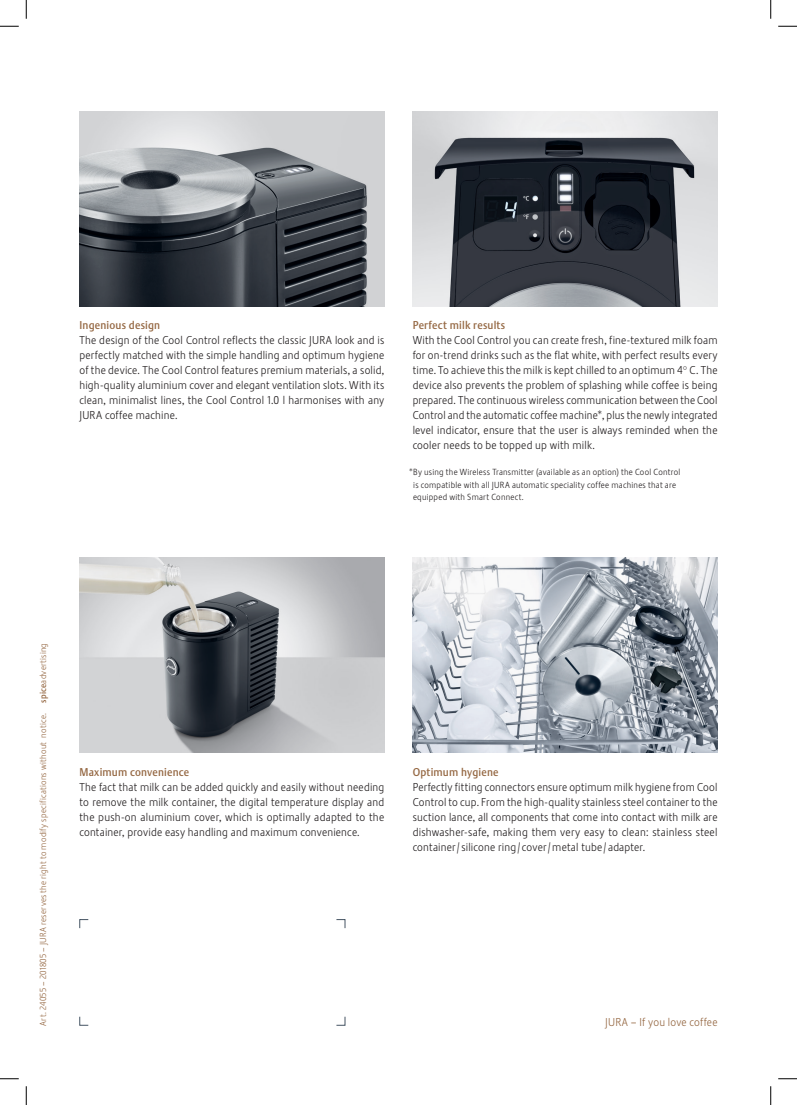
<style>
.page{position:relative;width:797px;height:1105px;background:#fff}
.page>*{position:absolute;margin:0;border:0;box-sizing:border-box;transform-origin:0 0}
.t1{font:11.25px/15px "Stalemate Pro 2 J Light";letter-spacing:.02em;color:#231f20;text-align:justify}
.t2{font:11.25px "Stalemate Pro 2 J Medium";letter-spacing:.015em;color:#956843}
.t3{font:11.25px "Stalemate Pro 2 J Light";letter-spacing:.02em;color:#956843}
.t4{font:8.75px/12.5px "Stalemate Pro 2 J Light";letter-spacing:.025em;color:#231f20}
.t5{font:8.75px "Stalemate Pro 2 J Light";letter-spacing:.03em;color:#956843}
.s1{font-family:"Stalemate Pro 2 J Medium"}
</style>
<div class="page">
<svg style="left:79px;top:919px;width:266px;height:107px"></svg>
<img style="left:412px;top:111px;width:305px;height:195px">
<img style="left:412px;top:558px;width:305px;height:195px">
<img style="left:79px;top:111px;width:305px;height:195px">
<img style="left:79px;top:558px;width:305px;height:195px">
<svg style="left:0;top:25px;width:19px;height:2px"></svg>
<svg style="left:778px;top:25px;width:19px;height:2px"></svg>
<svg style="left:0;top:1078px;width:19px;height:1px"></svg>
<svg style="left:778px;top:1078px;width:19px;height:1px"></svg>
<svg style="left:25px;top:0;width:2px;height:19px"></svg>
<svg style="left:25px;top:1086px;width:2px;height:19px"></svg>
<svg style="left:770px;top:0;width:1px;height:19px"></svg>
<svg style="left:770px;top:1086px;width:1px;height:19px"></svg>
<p class="t2" style="left:79px;top:318px;width:82px">Ingenious design</p>
<p class="t1" style="left:79px;top:332px;width:306px">The design of the Cool Control reflects the classic JURA look and is perfectly matched with the simple handling and optimum hygiene of the device. The Cool Control features premium materials, a solid, high-quality aluminium cover and elegant ventilation slots. With its clean, minimalist lines, the Cool Control 1.0 l harmonises with any JURA coffee machine.</p>
<p class="t2" style="left:412px;top:318px;width:94px">Perfect milk results</p>
<p class="t1" style="left:412px;top:332px;width:306px">With the Cool Control you can create fresh, fine-textured milk foam for on-trend drinks such as the flat white, with perfect results every time. To achieve this the milk is kept chilled to an optimum 4° C. The device also prevents the problem of splashing while coffee is being prepared. The continuous wireless communication between the Cool Control and the automatic coffee machine*, plus the newly integrated level indicator, ensure that the user is always reminded when the cooler needs to be topped up with milk.</p>
<p class="t4" style="left:413px;top:466px;width:269px;text-indent:-4px">*By using the Wireless Transmitter (available as an option) the Cool Control is compatible with all JURA automatic speciality coffee machines that are equipped with Smart Connect.</p>
<p class="t5" style="left:38px;top:1025px;width:384px;rotate:-90deg">Art. 24055 – 201805 – JURA reserves the right to modify specifications without notice. <span class="s1">spice</span>advertising</p>
<p class="t2" style="left:79px;top:765px;width:111px">Maximum convenience</p>
<p class="t1" style="left:79px;top:780px;width:306px">The fact that milk can be added quickly and easily without needing to remove the milk container, the digital temperature display and the push-on aluminium cover, which is optimally adapted to the container, provide easy handling and maximum convenience.</p>
<p class="t2" style="left:412px;top:765px;width:87px">Optimum hygiene</p>
<p class="t1" style="left:412px;top:780px;width:306px">Perfectly fitting connectors ensure optimum milk hygiene from Cool Control to cup. From the high-quality stainless steel container to the suction lance, all components that come into contact with milk are dishwasher-safe, making them very easy to clean: stainless steel container/silicone ring / cover/ metal tube / adapter.</p>
<p class="t3" style="left:605px;top:1015px;width:114px">JURA – If you love coffee</p>
</div>
